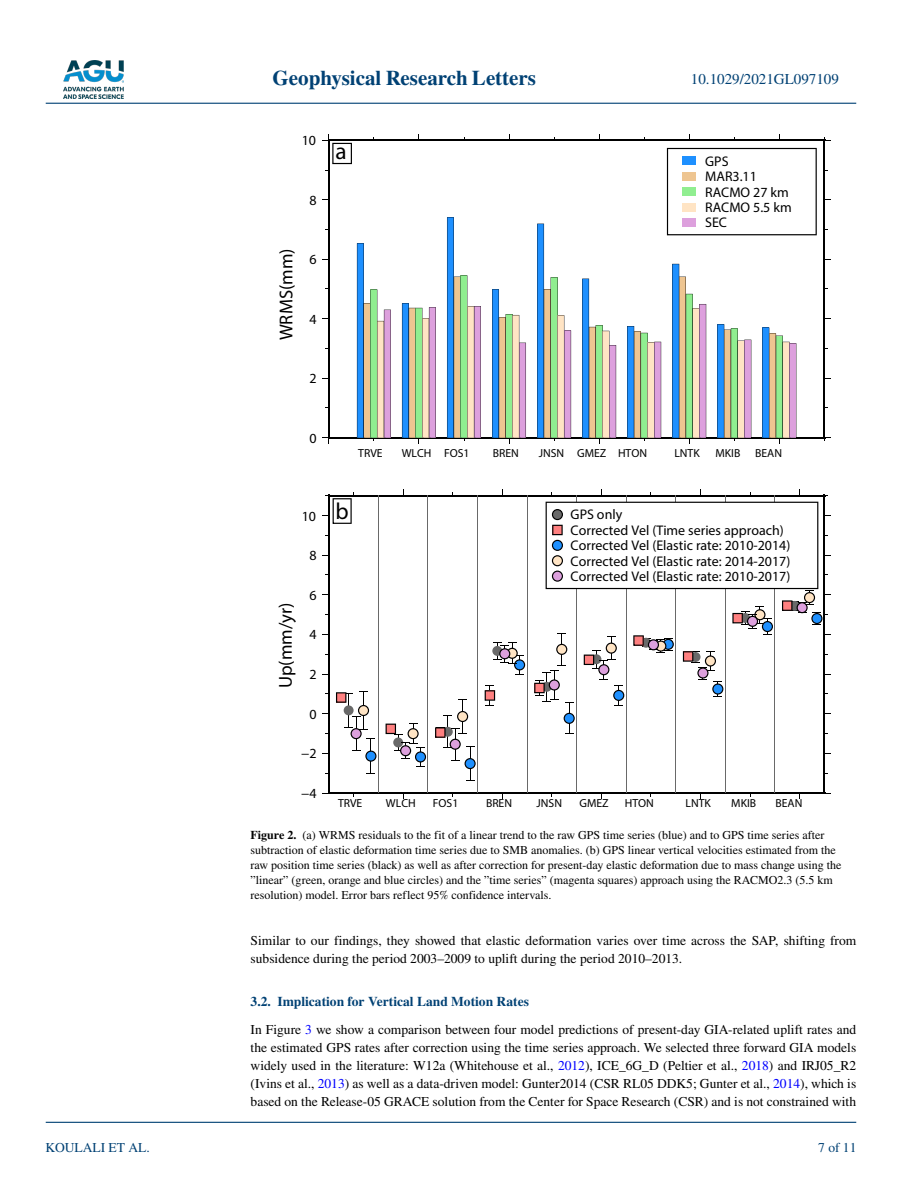
<style>
.page{position:relative;width:902px;height:1183px;background:#fff}
.page>*{position:absolute;margin:0;border:0;box-sizing:border-box;transform-origin:0 0}
.t1{font:23.25px "Helvetica";color:#000}
.t2{font:700 21px "STIX";color:#004174}
.t3{font:18.6px "Helvetica";color:#000}
.t4{font:15px "STIX";color:#004174}
.t5{font:13.95px/15.5px "Helvetica";color:#000}
.t6{font:13.5px/18px "STIX";color:#000}
.t7{font:13.5px "STIX";color:#004174}
.t8{font:12px/15px "STIX";color:#000}
.t9{font:11.7px "Helvetica";color:#000}
.s1{font-weight:700}
.s2{font-weight:700;color:#004174}
.s3{color:#00f}
</style>
<div class="page">
<img style="left:63px;top:60px;width:60px;height:39px">
<hr style="left:46px;top:103px;width:810px;height:1px;background:#004174">
<hr style="left:46px;top:1121px;width:810px;height:1px;background:#004174">
<hr style="left:328px;top:139px;width:2px;height:299px;background:#000">
<hr style="left:823px;top:139px;width:2px;height:299px;background:#000">
<hr style="left:328px;top:436px;width:497px;height:2px;background:#000">
<hr style="left:328px;top:139px;width:497px;height:2px;background:#000">
<svg style="left:357px;top:243px;width:34px;height:198px"></svg>
<svg style="left:402px;top:303px;width:34px;height:140px;background:#a5b4b4"></svg>
<svg style="left:447px;top:217px;width:34px;height:224px"></svg>
<svg style="left:492px;top:289px;width:34px;height:154px"></svg>
<svg style="left:537px;top:224px;width:34px;height:217px"></svg>
<svg style="left:582px;top:278px;width:34px;height:165px"></svg>
<svg style="left:627px;top:326px;width:34px;height:115px;background:#a7b6b7"></svg>
<svg style="left:672px;top:264px;width:34px;height:179px"></svg>
<svg style="left:717px;top:324px;width:34px;height:117px;background:#a4b5b6"></svg>
<svg style="left:762px;top:327px;width:34px;height:116px;background:#a7b7b9"></svg>
<svg style="left:666px;top:148px;width:150px;height:87px"></svg>
<div style="left:682px;top:156px;width:13px;height:9px;background:#1e90ff"></div>
<div style="left:682px;top:172px;width:13px;height:8px;background:#eec591"></div>
<div style="left:682px;top:187px;width:13px;height:9px;background:#90ee90"></div>
<div style="left:682px;top:203px;width:13px;height:8px;background:#ffe4c4"></div>
<div style="left:682px;top:218px;width:13px;height:9px;background:#dda0dd"></div>
<svg style="left:323px;top:134px;width:29px;height:30px"></svg>
<hr style="left:328px;top:494px;width:2px;height:299px;background:#000">
<hr style="left:823px;top:494px;width:2px;height:299px;background:#000">
<hr style="left:328px;top:792px;width:497px;height:1px;background:#000">
<hr style="left:328px;top:494px;width:497px;height:2px;background:#000">
<hr style="left:348px;top:693px;width:1px;height:34px;background:#000">
<svg style="left:484px;top:685px;width:11px;height:21px"></svg>
<hr style="left:370px;top:738px;width:1px;height:35px;background:#000">
<hr style="left:470px;top:746px;width:1px;height:34px;background:#000">
<hr style="left:569px;top:702px;width:1px;height:31px;background:#000">
<svg style="left:563px;top:712px;width:11px;height:11px"></svg>
<hr style="left:363px;top:691px;width:1px;height:38px;background:#000">
<hr style="left:462px;top:699px;width:1px;height:34px;background:#000">
<hr style="left:356px;top:716px;width:1px;height:34px;background:#000">
<svg style="left:352px;top:750px;width:24px;height:11px"></svg>
<svg style="left:336px;top:691px;width:33px;height:26px"></svg>
<svg style="left:344px;top:727px;width:31px;height:12px"></svg>
<svg style="left:385px;top:723px;width:41px;height:43px"></svg>
<hr style="left:455px;top:728px;width:1px;height:32px;background:#000">
<svg style="left:451px;top:758px;width:24px;height:11px"></svg>
<svg style="left:435px;top:711px;width:39px;height:38px"></svg>
<svg style="left:493px;top:642px;width:32px;height:33px"></svg>
<hr style="left:378px;top:495px;width:1px;height:297px;background:#696969">
<hr style="left:427px;top:495px;width:1px;height:297px;background:#696969">
<hr style="left:477px;top:495px;width:1px;height:297px;background:#696969">
<hr style="left:526px;top:495px;width:1px;height:297px;background:#696969">
<hr style="left:576px;top:495px;width:1px;height:297px;background:#696969">
<hr style="left:625px;top:495px;width:1px;height:297px;background:#696969">
<hr style="left:675px;top:495px;width:1px;height:297px;background:#696969">
<hr style="left:725px;top:495px;width:1px;height:297px;background:#696969">
<hr style="left:774px;top:495px;width:1px;height:297px;background:#696969">
<svg style="left:534px;top:489px;width:296px;height:216px"></svg>
<svg style="left:323px;top:492px;width:31px;height:31px"></svg>
<p class="t7" style="left:45px;top:1138px;width:106px">KOULALI ET AL.</p>
<h2 class="t2" style="left:272px;top:66px;width:265px">Geophysical Research Letters</h2>
<p class="t5" style="left:301px;top:133px;width:16px">10</p>
<p class="t5" style="left:309px;top:192px;width:9px">8</p>
<h3 class="t3" style="left:274px;top:340px;width:93px;rotate:-90deg">WRMS(mm)</h3>
<p class="t5" style="left:309px;top:251px;width:9px">6</p>
<p class="t5" style="left:309px;top:311px;width:9px">4</p>
<p class="t5" style="left:309px;top:370px;width:9px">2</p>
<h1 class="t1" style="left:335px;top:137px;width:13px">a</h1>
<p class="t5" style="left:309px;top:430px;width:9px">0</p>
<p class="t4" style="left:691px;top:69px;width:149px">10.1029/2021GL097109</p>
<p class="t5" style="left:705px;top:153px;width:88px">GPS<br>MAR3.11<br>RACMO 27 km<br>RACMO 5.5 km<br>SEC</p>
<p class="t5" style="left:301px;top:508px;width:16px">10</p>
<p class="t5" style="left:309px;top:547px;width:9px">8</p>
<h3 class="t3" style="left:274px;top:688px;width:87px;rotate:-90deg">Up(mm/yr)</h3>
<p class="t5" style="left:309px;top:587px;width:9px">6</p>
<p class="t5" style="left:309px;top:626px;width:9px">4</p>
<p class="t5" style="left:309px;top:666px;width:9px">2</p>
<p class="t5" style="left:309px;top:706px;width:9px">0</p>
<p class="t5" style="left:301px;top:745px;width:17px">−2</p>
<p class="t5" style="left:301px;top:785px;width:17px">−4</p>
<p class="t9" style="left:358px;top:445px;width:26px">TRVE</p>
<p class="t9" style="left:401px;top:445px;width:69px">WLCH FOS1</p>
<p class="t9" style="left:493px;top:445px;width:28px">BREN</p>
<p class="t9" style="left:538px;top:445px;width:110px">JNSN GMEZ HTON</p>
<p class="t9" style="left:674px;top:445px;width:27px">LNTK</p>
<p class="t9" style="left:715px;top:445px;width:26px">MKIB</p>
<p class="t9" style="left:755px;top:445px;width:28px">BEAN</p>
<h1 class="t1" style="left:335px;top:497px;width:15px">b</h1>
<p class="t5" style="left:570px;top:506px;width:221px">GPS only<br>Corrected Vel (Time series approach)<br>Corrected Vel (Elastic rate: 2010-2014)<br>Corrected Vel (Elastic rate: 2014-2017)<br>Corrected Vel (Elastic rate: 2010-2017)</p>
<p class="t9" style="left:338px;top:795px;width:26px">TRVE</p>
<p class="t9" style="left:386px;top:796px;width:31px">WLCH</p>
<p class="t9" style="left:433px;top:796px;width:27px">FOS1</p>
<p class="t9" style="left:486px;top:795px;width:28px">BREN</p>
<p class="t9" style="left:536px;top:796px;width:27px">JNSN</p>
<p class="t9" style="left:579px;top:796px;width:31px">GMEZ</p>
<p class="t9" style="left:624px;top:796px;width:31px">HTON</p>
<p class="t9" style="left:685px;top:795px;width:27px">LNTK</p>
<p class="t9" style="left:731px;top:795px;width:26px">MKIB</p>
<p class="t9" style="left:775px;top:795px;width:28px">BEAN</p>
<p class="t8" style="left:250px;top:827px;width:592px"><span class="s1">Figure 2.</span> (a) WRMS residuals to the fit of a linear trend to the raw GPS time series (blue) and to GPS time series after subtraction of elastic deformation time series due to SMB anomalies. (b) GPS linear vertical velocities estimated from the raw position time series (black) as well as after correction for present-day elastic deformation due to mass change using the ”linear” (green, orange and blue circles) and the ”time series” (magenta squares) approach using the RACMO2.3 (5.5 km resolution) model. Error bars reflect 95% confidence intervals.</p>
<p class="t6" style="left:250px;top:932px;width:607px">Similar to our findings, they showed that elastic deformation varies over time across the SAP, shifting from subsidence during the period 2003–2009 to uplift during the period 2010–2013.</p>
<p class="t6" style="left:250px;top:989px;width:607px;line-height:27px"><span class="s2">3.2. Implication for Vertical Land Motion Rates<br></span>In Figure <span class="s3">3</span> we show a comparison between four model predictions of present-day GIA-related uplift rates and</p>
<p class="t6" style="left:250px;top:1038px;width:607px;text-align:justify">the estimated GPS rates after correction using the time series approach. We selected three forward GIA models widely used in the literature: W12a (Whitehouse et al., <span class="s3">2012</span>), ICE_6G_D (Peltier et al., <span class="s3">2018</span>) and IRJ05_R2 (Ivins et al., <span class="s3">2013</span>) as well as a data-driven model: Gunter2014 (CSR RL05 DDK5; Gunter et al., <span class="s3">2014</span>), which is based on the Release-05 GRACE solution from the Center for Space Research (CSR) and is not constrained with</p>
<p class="t7" style="left:818px;top:1138px;width:40px">7 of 11</p>
</div>
